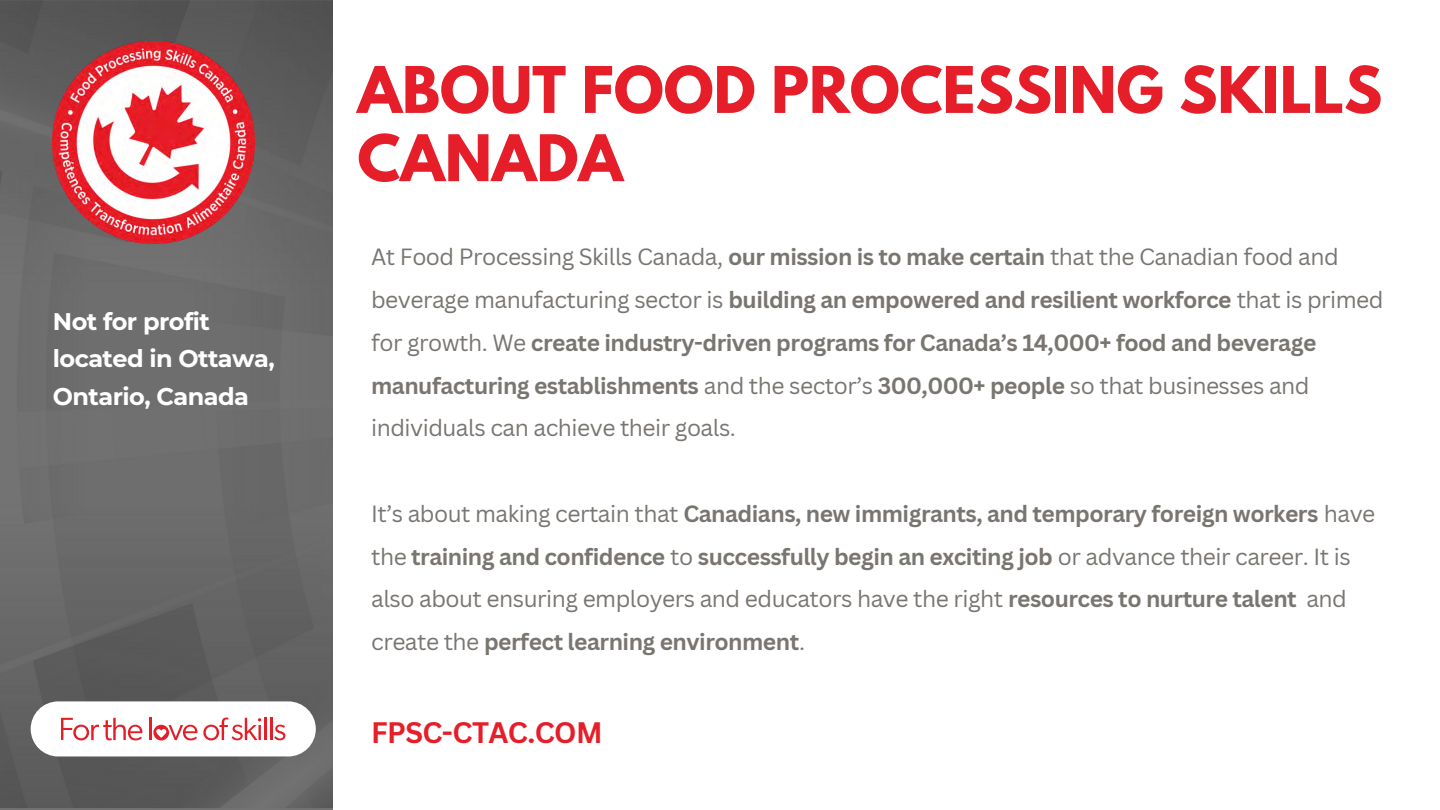
<style>
.page{position:relative;width:1440px;height:810px;background:#fff}
.page>*{position:absolute;margin:0;border:0;box-sizing:border-box;transform-origin:0 0}
.t1{font:700 56.9px/68.2px "League Spartan";color:#e61e29}
.t2{font:700 28.9px "Canva Sans";letter-spacing:-.02em;color:#e61e29}
.t3{font:700 24px/37.5px "Montserrat";letter-spacing:-.02em;color:#fff}
.t4{font:22.9px/42.8px "Canva Sans";letter-spacing:-.02em;color:#797571}
.t5{font:700 22.9px/42.8px "Canva Sans";letter-spacing:-.02em;color:#797571}
.s1{font-weight:700}
.s2{font-weight:400}
</style>
<div class="page">
<img style="left:0;top:0;width:333px;height:810px">
<div style="left:31px;top:701px;width:285px;height:55px;background:#fff;border-radius:28px"></div>
<hr style="left:264px;top:718px;width:3px;height:22px;background:#e41e27">
<hr style="left:270px;top:718px;width:3px;height:22px;background:#e41e27">
<svg style="left:274px;top:725px;width:11px;height:15px"></svg>
<svg style="left:53px;top:692px;width:208px;height:93px"></svg>
<img style="left:53px;top:42px;width:202px;height:201px">
<p class="t3" style="left:53px;top:302px;width:223px">Not for profit located in Ottawa,<br>Ontario, Canada</p>
<h1 class="t1" style="left:357px;top:63px;width:1026px">ABOUT FOOD PROCESSING SKILLS<br>CANADA</h1>
<p class="t4" style="left:371px;top:235px;width:1014px">At Food Processing Skills Canada, <span class="s1">our mission is to make certain</span> that the Canadian food and beverage manufacturing sector is <span class="s1">building an empowered and resilient workforce</span> that is primed for growth. We <span class="s1">create industry-driven programs for Canada’s 14,000+ food and beverage manufacturing establishments</span> and the sector’s <span class="s1">300,000+ people</span> so that businesses and individuals can achieve their goals.</p>
<p class="t5" style="left:371px;top:492px;width:1006px"><span class="s2">It’s about making certain that</span> Canadians, new immigrants, and temporary foreign workers <span class="s2">have the</span> training and confidence <span class="s2">to</span> successfully begin an exciting job <span class="s2">or advance their career. It is also about ensuring employers and educators have the right</span> resources to nurture talent <span class="s2">and create the</span> perfect learning environment<span class="s2">.</span></p>
<h3 class="t2" style="left:371px;top:712px;width:233px">FPSC-CTAC.COM</h3>
</div>
